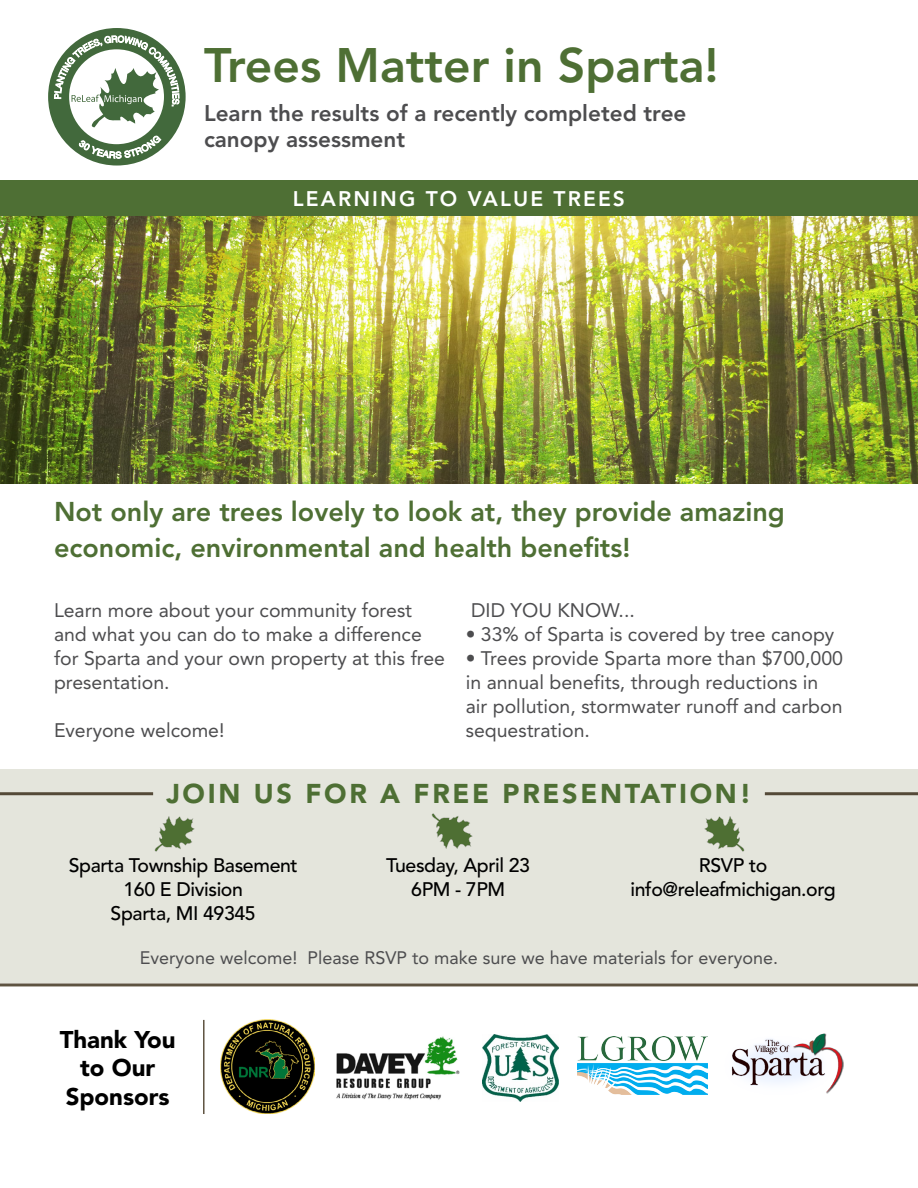
<style>
.page{position:relative;width:918px;height:1188px;background:#fff}
.page>*{position:absolute;margin:0;border:0;box-sizing:border-box;transform-origin:0 0}
.t1{font:800 48px "Avenir LT Std";color:#4e6f34}
.t2{font:800 27px/36px "Avenir LT Std";color:#4e6f34}
.t3{font:900 27px "Avenir LT Std";letter-spacing:.1em;color:#4e6f34}
.t4{font:900 24px/28.5px "Avenir LT Std";color:#000;text-align:center}
.t5{font:800 22.5px/25.8px "Avenir LT Std";color:#4d4d4f}
.t6{font:800 21px "Avenir LT Std";letter-spacing:.1em;color:#fff}
.t7{font:19.5px/24px "Avenir LT Std";color:#4d4d4f}
.t8{font:500 19.5px/24px "Avenir LT Std";letter-spacing:-.02em;color:#000;text-align:center}
.t9{font:18px "Avenir LT Std";color:#4d4d4f}
</style>
<div class="page">
<div style="left:48px;top:28px;width:138px;height:138px;background:#42693c;border-radius:50%"></div>
<div style="left:69px;top:49px;width:95px;height:95px;background:#fff;border-radius:50%"></div>
<svg style="left:79px;top:136px;width:82px;height:25px"></svg>
<svg style="left:54px;top:30px;width:125px;height:98px"></svg>
<img style="left:0;top:216px;width:918px;height:268px">
<div style="left:0;top:180px;width:918px;height:36px;background:#4e6f34"></div>
<div style="left:0;top:769px;width:918px;height:214px;background:#e4e5dc"></div>
<img style="left:154px;top:816px;width:41px;height:36px">
<img style="left:431px;top:813px;width:42px;height:36px">
<img style="left:704px;top:816px;width:41px;height:36px">
<hr style="left:0;top:792px;width:153px;height:3px;background:#5e5341">
<hr style="left:765px;top:792px;width:153px;height:3px;background:#5e5341">
<hr style="left:0;top:983px;width:918px;height:3px;background:#5e5341">
<img style="left:731px;top:1033px;width:113px;height:61px">
<img style="left:336px;top:1036px;width:124px;height:64px">
<img style="left:578px;top:1037px;width:130px;height:57px">
<img style="left:483px;top:1035px;width:75px;height:66px">
<img style="left:221px;top:1020px;width:94px;height:94px">
<hr style="left:203px;top:1020px;width:2px;height:94px;background:#5e5341">
<h1 class="t1" style="left:204px;top:37px;width:516px">Trees Matter in Sparta!</h1>
<p class="t5" style="left:204px;top:101px;width:484px">Learn the results of a recently completed tree canopy assessment</p>
<p class="t6" style="left:293px;top:186px;width:331px">Learn ing to Value Trees</p>
<h2 class="t2" style="left:54px;top:494px;width:732px">Not only are trees lovely to look at, they provide amazing economic, environmental and health benefits!</h2>
<p class="t7" style="left:54px;top:598px;width:393px">Learn more about your community forest and what you can do to make a difference for Sparta and your own property at this free presentation.</p>
<p class="t7" style="left:54px;top:718px;width:172px">Everyone welcome!</p>
<p class="t7" style="left:471px;top:598px;width:165px">Did you know...</p>
<p class="t7" style="left:466px;top:622px;width:370px">• 33% of Sparta is covered by tree canopy</p>
<p class="t7" style="left:466px;top:646px;width:379px">• Trees provide Sparta more than $700,000 in annual benefits, through reductions in air pollution, stormwater runoff and carbon sequestration.</p>
<h2 class="t3" style="left:166px;top:777px;width:587px">JOIN US FOR A FREE PRESENTATION!</h2>
<p class="t8" style="left:69px;top:853px;width:231px">Sparta Township Basement<br>160 E Division<br>Sparta, MI 49345</p>
<p class="t8" style="left:386px;top:853px;width:145px">Tuesday, April 23<br>6PM - 7PM</p>
<p class="t8" style="left:631px;top:853px;width:207px">RSVP to info@releafmichigan.org</p>
<p class="t9" style="left:140px;top:947px;width:640px">Everyone welcome! Please RSVP to make sure we have materials for everyone.</p>
<p class="t4" style="left:60px;top:1025px;width:117px">Thank You to Our<br>Sponsors</p>
</div>
